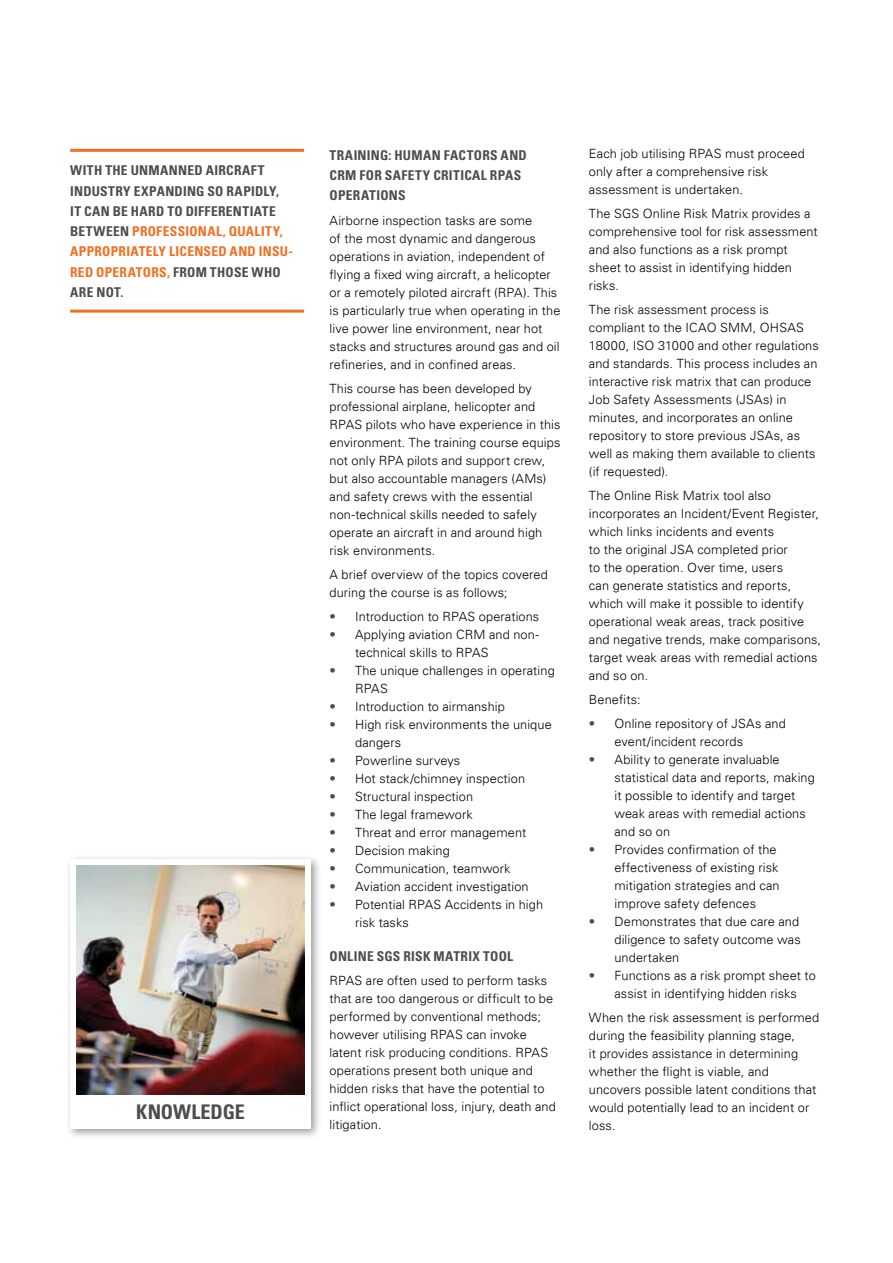
<style>
.page{position:relative;width:893px;height:1263px;background:#fff}
.page>*{position:absolute;margin:0;border:0;box-sizing:border-box;transform-origin:0 0}
.t1{font:700 condensed 20.1px "Univers LT";letter-spacing:-.005em;color:#4d4d4f}
.t2{font:700 condensed 13.5px "Univers LT";color:#4d4d4f}
.t3{font:700 condensed 13.5px "Univers LT";color:#f36f21}
.t4{font:300 12.75px/18px "Univers LT";letter-spacing:.005em;color:#000}
.s1{color:#f36f21}
.s2{color:#4d4d4f}
</style>
<div class="page">
<div style="left:65px;top:854px;width:257px;height:286px;background:#000;opacity:.4"></div>
<div style="left:70px;top:859px;width:241px;height:270px;background:#fff"></div>
<img style="left:76px;top:866px;width:229px;height:228px">
<hr style="left:70px;top:149px;width:234px;height:3px;background:#f36f21">
<hr style="left:70px;top:310px;width:234px;height:3px;background:#f36f21">
<p class="t2" style="left:70px;top:162px;width:9px">WITH</p>
<p class="t2" style="left:105px;top:162px;width:9px">THE</p>
<p class="t2" style="left:131px;top:162px;width:10px">UNMANNED</p>
<p class="t2" style="left:206px;top:162px;width:9px">AIRCRAFT</p>
<p class="t2" style="left:70px;top:182px;width:9px">INDUSTRY</p>
<p class="t2" style="left:134px;top:182px;width:9px">EXPANDING</p>
<p class="t2" style="left:207px;top:182px;width:28px">SO RAPIDLY</p>
<p class="t2" style="left:276px;top:182px;width:4px">,</p>
<p class="t2" style="left:70px;top:203px;width:23px">IT CAN</p>
<p class="t2" style="left:113px;top:203px;width:28px">BE HARD</p>
<p class="t2" style="left:167px;top:203px;width:27px">TO DIFFERENTIATE</p>
<p class="t2" style="left:70px;top:223px;width:18px">BETWEEN</p>
<p class="t3" style="left:132px;top:223px;width:9px">PROFESSIONAL</p>
<p class="t3" style="left:223px;top:223px;width:15px">, QUALITY</p>
<p class="t3" style="left:280px;top:223px;width:4px">,</p>
<p class="t3" style="left:70px;top:243px;width:9px">APPROPRIATELY</p>
<p class="t3" style="left:169px;top:243px;width:9px">LICENSED</p>
<p class="t3" style="left:230px;top:243px;width:10px">AND</p>
<p class="t3" style="left:259px;top:243px;width:8px">INSU</p>
<p class="t3" style="left:288px;top:243px;width:6px">-</p>
<p class="t3" style="left:70px;top:263px;width:9px">RED</p>
<p class="t3" style="left:96px;top:263px;width:9px">OPERATORS</p>
<p class="t2" style="left:167px;top:263px;width:16px"><span class="s1">,</span>FROM</p>
<p class="t2" style="left:210px;top:263px;width:9px">THOSE</p>
<p class="t2" style="left:252px;top:263px;width:11px">WHO</p>
<p class="t2" style="left:70px;top:284px;width:9px">ARE</p>
<p class="t2" style="left:96px;top:284px;width:29px">NOT.</p>
<h1 class="t1" style="left:136px;top:1099px;width:110px">KNOWLEDGE</h1>
<p class="t2" style="left:330px;top:146px;width:9px">TRAINING</p>
<p class="t2" style="left:388px;top:146px;width:16px">: HUMAN</p>
<p class="t2" style="left:444px;top:146px;width:9px">FACTORS</p>
<p class="t2" style="left:501px;top:146px;width:10px">AND</p>
<p class="t2" style="left:330px;top:167px;width:10px">CRM</p>
<p class="t2" style="left:359px;top:167px;width:9px">FOR</p>
<p class="t2" style="left:385px;top:167px;width:9px">SAFETY</p>
<p class="t2" style="left:433px;top:167px;width:8px">CRITICAL</p>
<p class="t2" style="left:490px;top:167px;width:9px">RPAS</p>
<p class="t2" style="left:330px;top:187px;width:9px">OPERATIONS</p>
<p class="t4" style="left:330px;top:211px;width:232px">Airborne inspection tasks are some<br>of the most dynamic and dangerous operations in aviation, independent of flying a fixed wing aircraft, a helicopter or a remotely piloted aircraft (RPA). This is particularly true when operating in the live power line environment, near hot stacks and structures around gas and oil refineries, and in confined areas.</p>
<p class="t4" style="left:330px;top:379px;width:232px">This course has been developed by professional airplane, helicopter and RPAS pilots who have experience in this environment. The training course equips not only RPA pilots and support crew, but also accountable managers (AMs) and safety crews with the essential non-technical skills needed to safely operate an aircraft in and around high risk environments.</p>
<p class="t4" style="left:330px;top:565px;width:220px">A brief overview of the topics covered during the course is as follows;</p>
<p class="t4" style="left:330px;top:607px;width:211px"><span class="s2">•</span> Introduction to RPAS operations</p>
<p class="t4" style="left:355px;top:625px;width:185px;text-indent:-26px"><span class="s2">•</span> Applying aviation CRM and non&shy;technical skills to RPAS</p>
<p class="t4" style="left:355px;top:661px;width:201px;text-indent:-26px"><span class="s2">•</span> The unique challenges in operating<br>RPAS</p>
<p class="t4" style="left:330px;top:697px;width:177px"><span class="s2">•</span> Introduction to airmanship</p>
<p class="t4" style="left:355px;top:715px;width:198px;text-indent:-26px"><span class="s2">•</span> High risk environments the unique dangers</p>
<p class="t4" style="left:330px;top:751px;width:132px"><span class="s2">•</span> Powerline surveys</p>
<p class="t4" style="left:330px;top:769px;width:197px"><span class="s2">•</span> Hot stack/chimney inspection</p>
<p class="t4" style="left:330px;top:787px;width:145px"><span class="s2">•</span> Structural inspection</p>
<p class="t4" style="left:330px;top:805px;width:145px"><span class="s2">•</span> The legal framework</p>
<p class="t4" style="left:330px;top:823px;width:198px"><span class="s2">•</span> Threat and error management</p>
<p class="t4" style="left:330px;top:841px;width:122px"><span class="s2">•</span> Decision making</p>
<p class="t4" style="left:330px;top:859px;width:182px"><span class="s2">•</span> Communication, teamwork</p>
<p class="t4" style="left:330px;top:877px;width:201px"><span class="s2">•</span> Aviation accident investigation</p>
<p class="t4" style="left:355px;top:895px;width:190px;text-indent:-26px"><span class="s2">•</span> Potential RPAS Accidents in high risk tasks</p>
<p class="t2" style="left:330px;top:947px;width:9px">ONLINE</p>
<p class="t2" style="left:377px;top:947px;width:9px">SGS</p>
<p class="t2" style="left:403px;top:947px;width:8px">RISK</p>
<p class="t2" style="left:433px;top:947px;width:9px">MATRIX</p>
<p class="t2" style="left:483px;top:947px;width:9px">TOOL</p>
<p class="t4" style="left:330px;top:972px;width:228px">RPAS are often used to perform tasks that are too dangerous or difficult to be performed by conventional methods; however utilising RPAS can invoke latent risk producing conditions. RPAS operations present both unique and hidden risks that have the potential to inflict operational loss, injury, death and litigation.</p>
<p class="t4" style="left:589px;top:145px;width:217px">Each job utilising RPAS must proceed only after a comprehensive risk assessment is undertaken.</p>
<p class="t4" style="left:589px;top:205px;width:230px">The SGS Online Risk Matrix provides a comprehensive tool for risk assessment and also functions as a risk prompt sheet to assist in identifying hidden risks.</p>
<p class="t4" style="left:589px;top:301px;width:231px">The risk assessment process is compliant to the ICAO SMM, OHSAS 18000, ISO 31000 and other regulations and standards. This process includes an interactive risk matrix that can produce Job Safety Assessments (JSAs) in minutes, and incorporates an online repository to store previous JSAs, as well as making them available to clients (if requested).</p>
<p class="t4" style="left:589px;top:487px;width:234px">The Online Risk Matrix tool also incorporates an Incident/Event Register, which links incidents and events<br>to the original JSA completed prior<br>to the operation. Over time, users<br>can generate statistics and reports, which will make it possible to identify operational weak areas, track positive and negative trends, make comparisons, target weak areas with remedial actions and so on.</p>
<p class="t4" style="left:589px;top:691px;width:53px">Benefits:</p>
<p class="t4" style="left:614px;top:715px;width:173px;text-indent:-26px"><span class="s2">•</span> Online repository of JSAs and event/incident records</p>
<p class="t4" style="left:614px;top:751px;width:202px;text-indent:-26px"><span class="s2">•</span> Ability to generate invaluable statistical data and reports, making it possible to identify and target weak areas with remedial actions and so on</p>
<p class="t4" style="left:614px;top:841px;width:167px;text-indent:-26px"><span class="s2">•</span> Provides confirmation of the effectiveness of existing risk mitigation strategies and can improve safety defences</p>
<p class="t4" style="left:614px;top:913px;width:188px;text-align:justify;text-indent:-26px"><span class="s2">•</span> Demonstrates that due care and diligence to safety outcome was undertaken</p>
<p class="t4" style="left:589px;top:967px;width:228px;text-align:center"><span class="s2">•</span> Functions as a risk prompt sheet to assist in identifying hidden risks</p>
<p class="t4" style="left:589px;top:1009px;width:232px">When the risk assessment is performed during the feasibility planning stage,<br>it provides assistance in determining whether the flight is viable, and uncovers possible latent conditions that would potentially lead to an incident or loss.</p>
</div>
